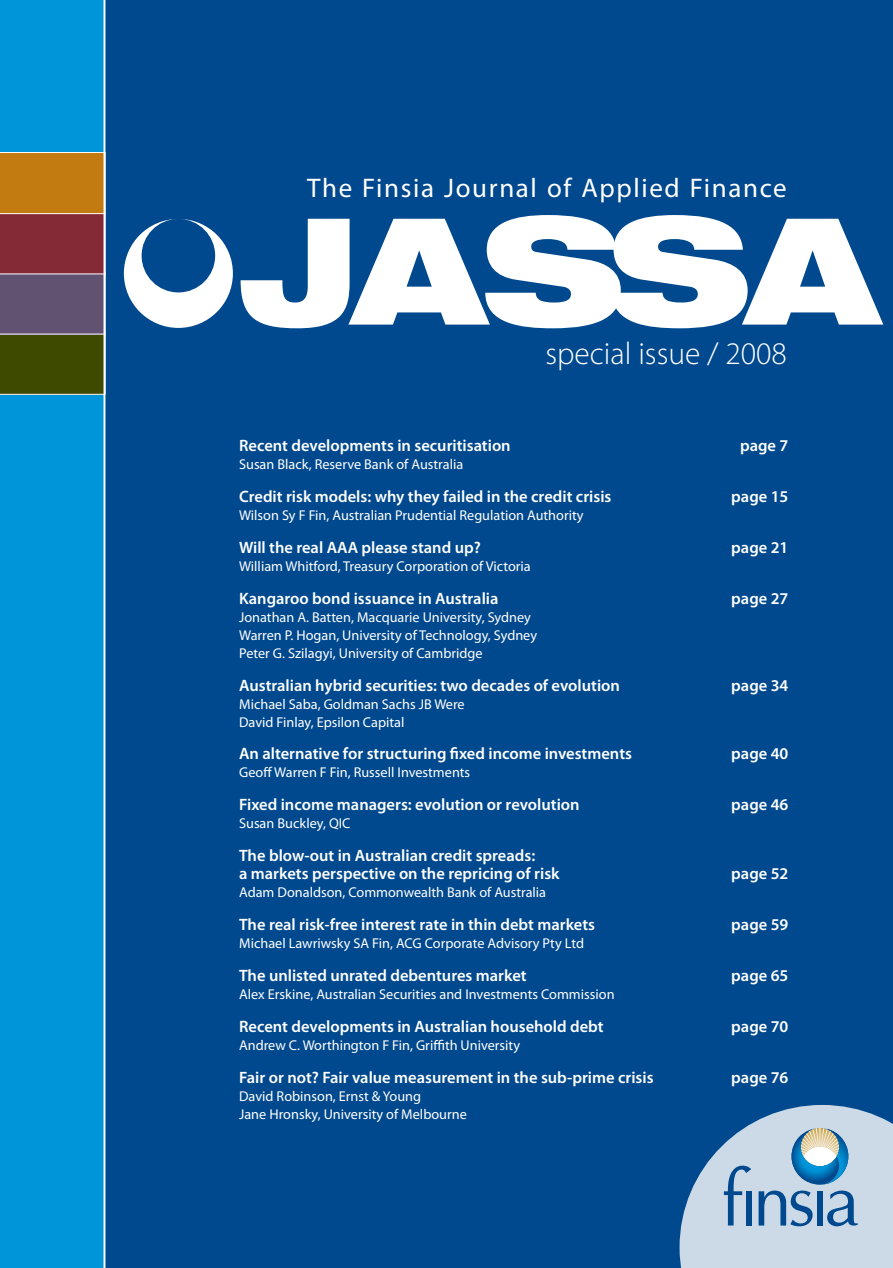
<style>
.page{position:relative;width:893px;height:1268px;background:#fff}
.page>*{position:absolute;margin:0;border:0;box-sizing:border-box;transform-origin:0 0}
.t1{font:300 31.5px "Myriad Pro";color:#fff}
.t2{font:27px "Myriad Pro";letter-spacing:.06em;color:#fff}
.t3{font:600 16.5px/18px "Myriad Pro";color:#fff}
.t4{font:14.25px/18px "Myriad Pro";color:#fff}
</style>
<div class="page">
<div style="left:90px;top:0;width:802px;height:1268px;background:#01498e"></div>
<div style="left:0;top:0;width:105px;height:1268px;background:#0095d9"></div>
<svg style="left:0;top:152px;width:103px;height:243px"></svg>
<hr style="left:103px;top:0;width:2px;height:1268px;background:#fff">
<svg style="left:240px;top:216px;width:643px;height:112px"></svg>
<svg style="left:124px;top:219px;width:109px;height:109px"></svg>
<svg style="left:679px;top:1105px;width:214px;height:163px"></svg>
<h2 class="t2" style="left:307px;top:171px;width:481px">The Finsia Journal of Applied Finance</h2>
<h1 class="t1" style="left:545px;top:335px;width:243px">special issue / 2008</h1>
<p class="t3" style="left:239px;top:436px;width:273px">Recent developments in securitisation</p>
<p class="t3" style="left:740px;top:436px;width:50px">page 7</p>
<p class="t4" style="left:239px;top:455px;width:226px">Susan Black, Reserve Bank of Australia</p>
<p class="t3" style="left:239px;top:487px;width:374px">Credit risk models: why they failed in the credit crisis</p>
<p class="t3" style="left:731px;top:487px;width:59px">page 15</p>
<p class="t4" style="left:239px;top:506px;width:346px">Wilson Sy F Fin, Australian Prudential Regulation Authority</p>
<p class="t3" style="left:239px;top:538px;width:243px">Will the real AAA please stand up?</p>
<p class="t3" style="left:731px;top:538px;width:59px">page 21</p>
<p class="t4" style="left:239px;top:557px;width:293px">William Whitford, Treasury Corporation of Victoria</p>
<p class="t3" style="left:239px;top:588px;width:261px">Kangaroo bond issuance in Australia</p>
<p class="t3" style="left:731px;top:588px;width:59px">page 27</p>
<p class="t4" style="left:239px;top:607px;width:299px">Jonathan A. Batten, Macquarie University, Sydney<br>Warren P. Hogan, University of Technology, Sydney<br>Peter G. Szilagyi, University of Cambridge</p>
<p class="t3" style="left:239px;top:675px;width:382px">Australian hybrid securities: two decades of evolution</p>
<p class="t3" style="left:731px;top:675px;width:59px">page 34</p>
<p class="t4" style="left:239px;top:694px;width:227px">Michael Saba, Goldman Sachs JB Were<br>David Finlay, Epsilon Capital</p>
<p class="t3" style="left:239px;top:744px;width:394px">An alternative for structuring fixed income investments</p>
<p class="t3" style="left:731px;top:744px;width:59px">page 40</p>
<p class="t4" style="left:239px;top:763px;width:232px">Geoff Warren F Fin, Russell Investments</p>
<p class="t3" style="left:239px;top:795px;width:342px">Fixed income managers: evolution or revolution</p>
<p class="t3" style="left:731px;top:795px;width:59px">page 46</p>
<p class="t4" style="left:239px;top:814px;width:113px">Susan Buckley, QIC</p>
<p class="t3" style="left:239px;top:846px;width:322px">The blow-out in Australian credit spreads:<br>a markets perspective on the repricing of risk</p>
<p class="t3" style="left:731px;top:864px;width:59px">page 52</p>
<p class="t4" style="left:239px;top:883px;width:308px">Adam Donaldson, Commonwealth Bank of Australia</p>
<p class="t3" style="left:239px;top:915px;width:357px">The real risk-free interest rate in thin debt markets</p>
<p class="t3" style="left:731px;top:915px;width:59px">page 59</p>
<p class="t4" style="left:239px;top:934px;width:346px">Michael Lawriwsky SA Fin, ACG Corporate Advisory Pty Ltd</p>
<p class="t3" style="left:239px;top:966px;width:289px">The unlisted unrated debentures market</p>
<p class="t3" style="left:731px;top:966px;width:59px">page 65</p>
<p class="t4" style="left:239px;top:985px;width:377px">Alex Erskine, Australian Securities and Investments Commission</p>
<p class="t3" style="left:239px;top:1017px;width:366px">Recent developments in Australian household debt</p>
<p class="t3" style="left:731px;top:1017px;width:59px">page 70</p>
<p class="t4" style="left:239px;top:1036px;width:282px">Andrew C. Worthington F Fin, Griffith University</p>
<p class="t3" style="left:239px;top:1067px;width:416px">Fair or not? Fair value measurement in the sub-prime crisis</p>
<p class="t3" style="left:731px;top:1067px;width:59px">page 76</p>
<p class="t4" style="left:239px;top:1086px;width:229px">David Robinson, Ernst &amp; Young<br>Jane Hronsky, University of Melbourne</p>
</div>
